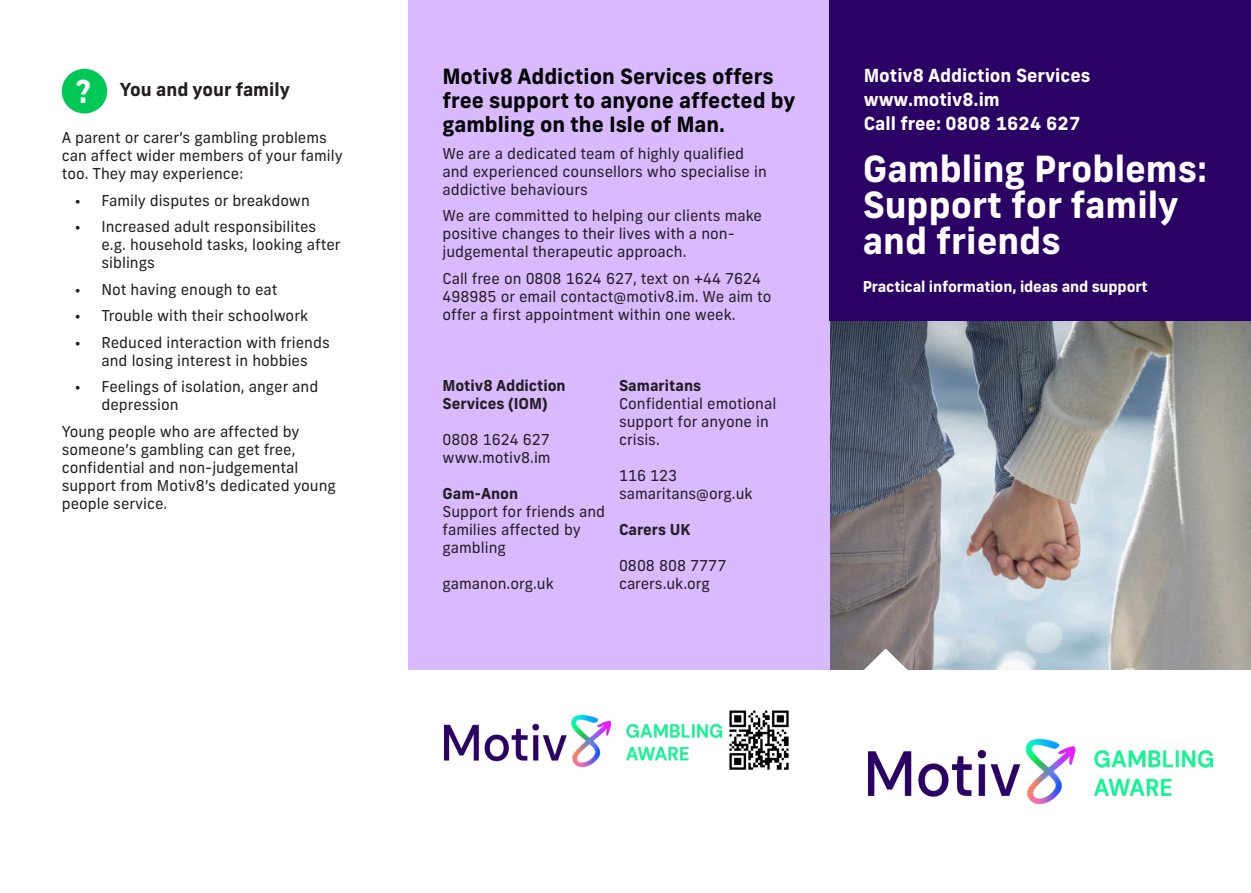
<style>
.page{position:relative;width:1251px;height:893px;background:#fff}
.page>*{position:absolute;margin:0;border:0;box-sizing:border-box;transform-origin:0 0}
.t1{font:700 36px/36px "New Frank";color:#fff}
.t2{font:700 31.5px "New Frank";color:#fff}
._2021_Body_Text{font:700 21px/24px "New Frank";color:#000}
.t3{font:700 18px "New Frank";color:#fff}
._2021_Body_Text-2{font:700 18px "New Frank";color:#231f20}
._2021_Body_Text-3{font:15px/18px "New Frank";color:#231f20}
.t4{font:700 15px "New Frank";color:#231f20}
.t5{font:700 15px "New Frank";letter-spacing:-.01em;color:#fff}
</style>
<div class="page">
<img style="left:829px;top:320px;width:421px;height:350px">
<div style="left:408px;top:0;width:421px;height:670px;background:#d9b9ff"></div>
<div style="left:829px;top:0;width:421px;height:320px;background:#2b0064"></div>
<svg style="left:859px;top:648px;width:52px;height:22px"></svg>
<img style="left:729px;top:710px;width:60px;height:60px">
<div style="left:62px;top:69px;width:45px;height:45px;background:#00c856;border-radius:50%"></div>
<img style="left:868px;top:740px;width:344px;height:64px">
<img style="left:444px;top:715px;width:277px;height:52px">
<p class="t2" style="left:75px;top:71px;width:17px">?</p>
<p class="_2021_Body_Text-2" style="left:120px;top:78px;width:171px">You and your family</p>
<p class="_2021_Body_Text-3" style="left:62px;top:129px;width:282px">A parent or carer’s gambling problems can affect wider members of your family too. They may experience:</p>
<p class="_2021_Body_Text-3" style="left:74px;top:191px;width:237px">• Family disputes or breakdown</p>
<p class="_2021_Body_Text-3" style="left:101px;top:218px;width:240px;text-indent:-27px">• Increased adult responsibilites e.g. household tasks, looking after siblings</p>
<p class="_2021_Body_Text-3" style="left:74px;top:281px;width:204px">• Not having enough to eat</p>
<p class="_2021_Body_Text-3" style="left:74px;top:307px;width:235px">• Trouble with their schoolwork</p>
<p class="_2021_Body_Text-3" style="left:74px;top:334px;width:257px;text-align:center">• Reduced interaction with friends and losing interest in hobbies</p>
<p class="_2021_Body_Text-3" style="left:101px;top:378px;width:218px;text-indent:-27px">• Feelings of isolation, anger and depression</p>
<p class="_2021_Body_Text-3" style="left:62px;top:423px;width:276px">Young people who are affected by someone’s gambling can get free, confidential and non-judgemental support from Motiv8’s dedicated young people service.</p>
<p class="_2021_Body_Text" style="left:442px;top:64px;width:354px">Motiv8 Addiction Services offers free support to anyone affected by gambling on the Isle of Man.</p>
<p class="_2021_Body_Text-3" style="left:442px;top:144px;width:326px">We are a dedicated team of highly qualified and experienced counsellors who specialise in addictive behaviours</p>
<p class="_2021_Body_Text-3" style="left:442px;top:207px;width:321px">We are committed to helping our clients make positive changes to their lives with a non&shy;judgemental therapeutic approach.</p>
<p class="_2021_Body_Text-3" style="left:442px;top:269px;width:330px">Call free on 0808 1624 627, text on +44 7624<br>498985 or email contact@motiv8.im. We aim to offer a first appointment within one week.</p>
<p class="t4" style="left:442px;top:376px;width:125px">Motiv8 Addiction</p>
<p class="t4" style="left:442px;top:394px;width:107px">Services (IOM)</p>
<p class="_2021_Body_Text-3" style="left:442px;top:431px;width:109px">0808 1624 627</p>
<p class="_2021_Body_Text-3" style="left:442px;top:449px;width:110px">www.motiv8.im</p>
<p class="t4" style="left:442px;top:484px;width:77px">Gam-Anon</p>
<p class="_2021_Body_Text-3" style="left:442px;top:503px;width:164px">Support for friends and families affected by gambling</p>
<p class="_2021_Body_Text-3" style="left:442px;top:575px;width:113px">gamanon.org.uk</p>
<p class="t4" style="left:619px;top:376px;width:84px">Samaritans</p>
<p class="_2021_Body_Text-3" style="left:619px;top:395px;width:159px">Confidential emotional support for anyone in crisis.</p>
<p class="_2021_Body_Text-3" style="left:619px;top:467px;width:60px">116 123</p>
<p class="_2021_Body_Text-3" style="left:619px;top:485px;width:135px">samaritans@org.uk</p>
<p class="t4" style="left:619px;top:520px;width:73px">Carers UK</p>
<p class="_2021_Body_Text-3" style="left:619px;top:557px;width:109px">0808 808 7777</p>
<p class="_2021_Body_Text-3" style="left:619px;top:575px;width:92px">carers.uk.org</p>
<p class="t3" style="left:863px;top:64px;width:228px">Motiv8 Addiction Services</p>
<p class="t3" style="left:863px;top:88px;width:137px">www.motiv8.im</p>
<p class="t3" style="left:863px;top:112px;width:218px">Call free: 0808 1624 627</p>
<p class="t1" style="left:862px;top:151px;width:346px">Gambling Problems:</p>
<p class="t1" style="left:862px;top:187px;width:317px">Support for family and friends</p>
<p class="t5" style="left:862px;top:276px;width:286px">Practical information, ideas and support</p>
</div>
